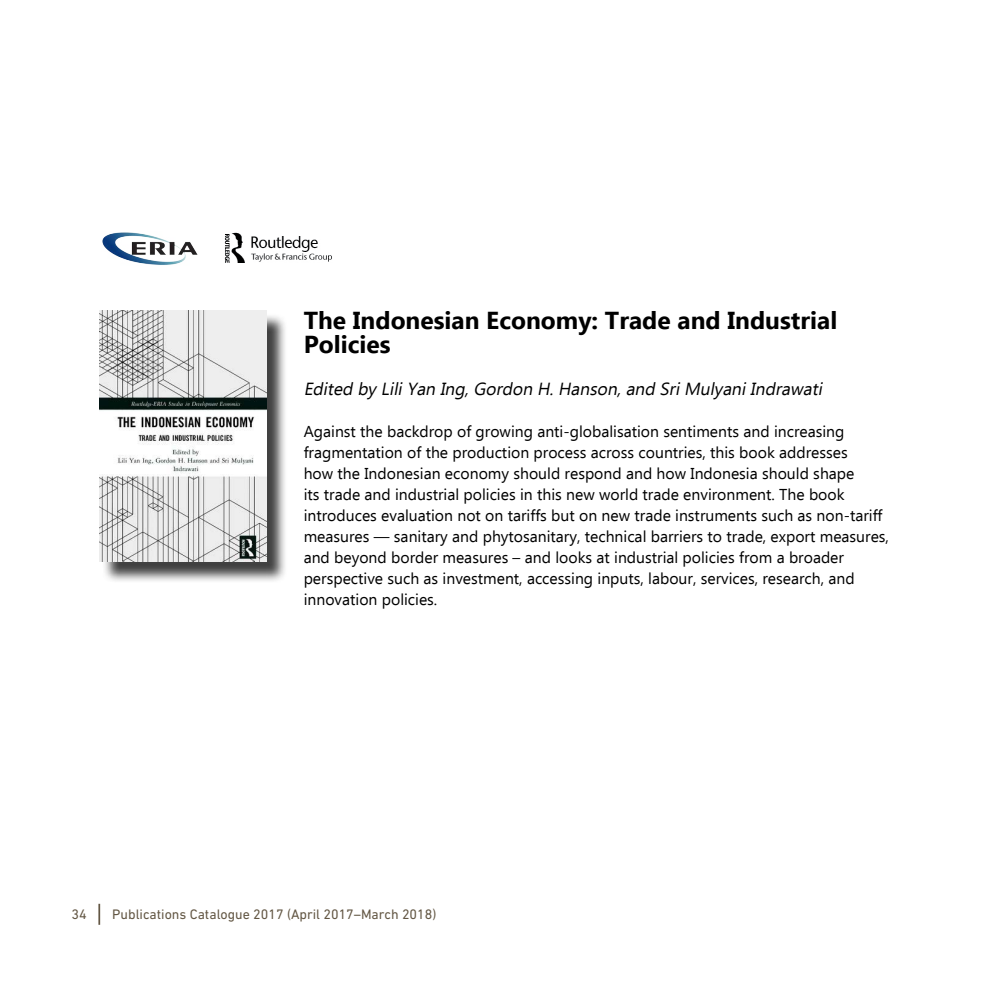
<style>
.page{position:relative;width:993px;height:993px;background:#fff}
.page>*{position:absolute;margin:0;border:0;box-sizing:border-box;transform-origin:0 0}
.t1{font:700 24.5px/24.5px "Ebrima";color:#000}
.t2{font:italic 17.5px "Ebrima";color:#000}
.t3{font:15.75px/21px "Ebrima";color:#000}
.t4{font:14px "DIN Next LT Pro";color:#635744}
</style>
<div class="page">
<hr style="left:98px;top:903px;width:2px;height:21px;background:#635744">
<img style="left:224px;top:232px;width:108px;height:31px">
<img style="left:102px;top:232px;width:96px;height:33px">
<div style="left:102px;top:313px;width:186px;height:270px;background:#000;opacity:.75"></div>
<img style="left:99px;top:310px;width:167px;height:251px">
<h1 class="t1" style="left:303px;top:309px;width:535px">The Indonesian Economy: Trade and Industrial<br>Policies</h1>
<p class="t2" style="left:303px;top:376px;width:524px">Edited byLiliYan Ing,Gordon H.Hanson,and SriMulyaniIndrawati</p>
<p class="t3" style="left:303px;top:422px;width:586px">Against the backdrop of growing anti-globalisation sentiments and increasing fragmentation of the production process across countries, this book addresses<br>how the Indonesian economy should respond and how Indonesia should shape<br>its trade and industrial policies in this new world trade environment. The book introduces evaluation not on tariffs but on new trade instruments such as non-tariff measures — sanitary and phytosanitary, technical barriers to trade, export measures, and beyond border measures – and looks at industrial policies from a broader perspective such as investment, accessing inputs, labour, services, research, and innovation policies.</p>
<p class="t4" style="left:71px;top:905px;width:17px">34</p>
<p class="t4" style="left:112px;top:905px;width:325px">Publications Catalogue 2017 (April 2017–March 2018)</p>
</div>
